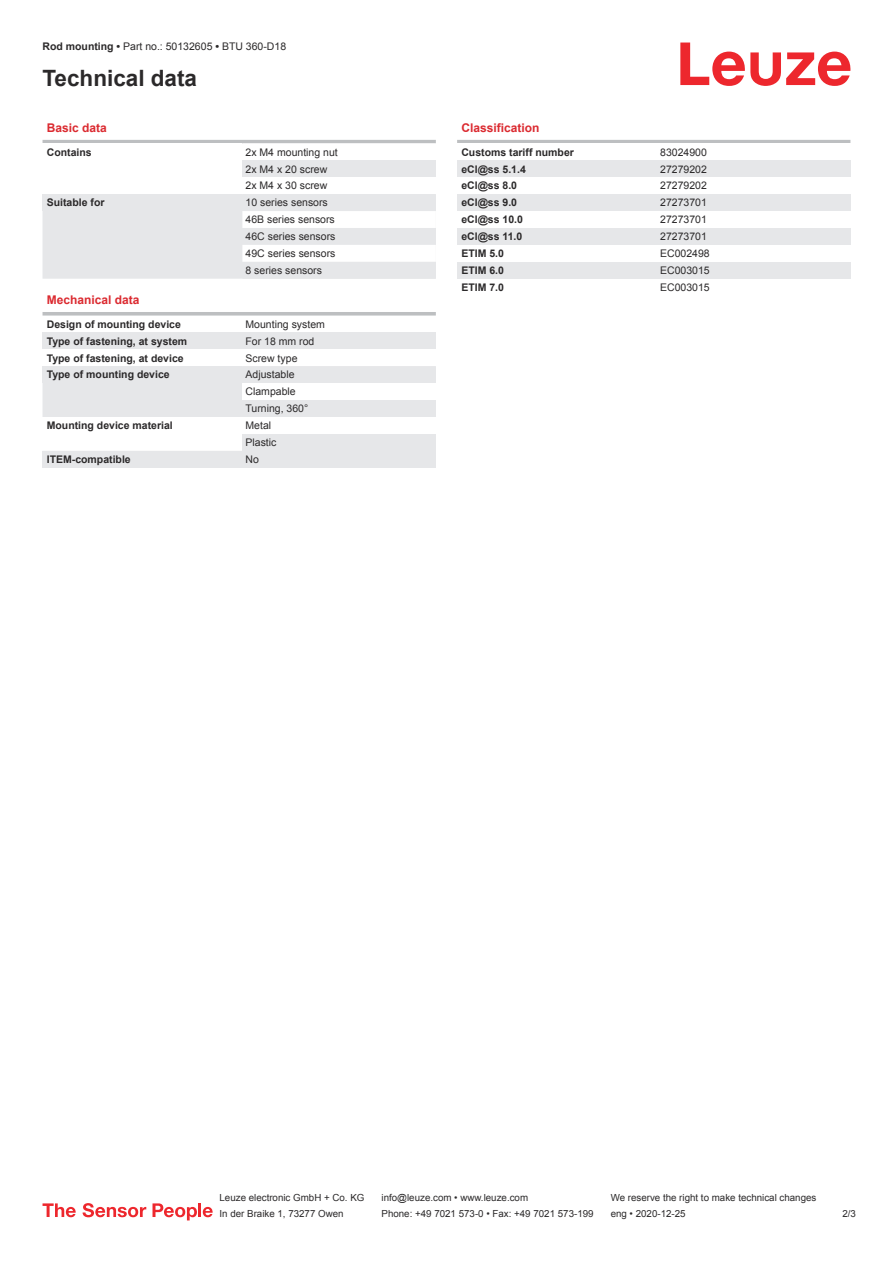
<style>
.page{position:relative;width:893px;height:1263px;background:#fff}
.page>*{position:absolute;margin:0;border:0;box-sizing:border-box;transform-origin:0 0}
.t1{font:700 22.5px "Arial";color:#2b292a}
.t2{font:700 12px "Arial";color:#db2a30}
.t3{font:10.5px/17px "Arial";color:#2b292a}
.t4{font:700 10.5px "Arial";color:#2b292a}
.t5{font:9.75px "Arial";color:#2b292a}
.s1{font-weight:700}
</style>
<div class="page">
<svg style="left:680px;top:43px;width:170px;height:43px"></svg>
<svg style="left:43px;top:211px;width:199px;height:206px;background:#e9eaec"></svg>
<hr style="left:43px;top:140px;width:393px;height:3px;background:#bdbfc1">
<div style="left:43px;top:194px;width:199px;height:17px;background:#e6e7e9"></div>
<svg style="left:242px;top:143px;width:194px;height:136px"></svg>
<div style="left:43px;top:296px;width:393px;height:18px;background:#fff"></div>
<svg style="left:43px;top:312px;width:393px;height:4px;background:#c4c6c7"></svg>
<div style="left:43px;top:316px;width:199px;height:16px;background:#fff"></div>
<div style="left:43px;top:332px;width:199px;height:17px;background:#e6e7e9"></div>
<div style="left:242px;top:332px;width:194px;height:17px;background:#e6e7e9"></div>
<div style="left:43px;top:349px;width:199px;height:17px;background:#fff"></div>
<div style="left:43px;top:366px;width:199px;height:17px;background:#e6e7e9"></div>
<div style="left:242px;top:366px;width:194px;height:51px;background:#e6e7e9"></div>
<div style="left:242px;top:383px;width:194px;height:17px;background:#fff"></div>
<div style="left:242px;top:434px;width:194px;height:17px;background:#e6e7e9"></div>
<div style="left:43px;top:451px;width:199px;height:17px;background:#e6e7e9"></div>
<div style="left:242px;top:451px;width:194px;height:17px;background:#e6e7e9"></div>
<hr style="left:457px;top:140px;width:393px;height:3px;background:#bdbfc1">
<div style="left:457px;top:160px;width:200px;height:17px;background:#e6e7e9"></div>
<div style="left:657px;top:160px;width:193px;height:17px;background:#e6e7e9"></div>
<div style="left:457px;top:194px;width:200px;height:17px;background:#e6e7e9"></div>
<div style="left:657px;top:194px;width:193px;height:17px;background:#e6e7e9"></div>
<div style="left:457px;top:228px;width:200px;height:17px;background:#e6e7e9"></div>
<div style="left:657px;top:228px;width:193px;height:17px;background:#e6e7e9"></div>
<div style="left:457px;top:262px;width:200px;height:17px;background:#e6e7e9"></div>
<div style="left:657px;top:262px;width:193px;height:17px;background:#e6e7e9"></div>
<svg style="left:43px;top:1203px;width:33px;height:14px"></svg>
<svg style="left:83px;top:1203px;width:63px;height:14px"></svg>
<svg style="left:153px;top:1203px;width:44px;height:17px"></svg>
<hr style="left:198px;top:1203px;width:3px;height:14px;background:#ed272d">
<svg style="left:203px;top:1207px;width:10px;height:10px"></svg>
<p class="t3" style="left:43px;top:39px;width:245px"><span class="s1">Rod mounting •</span> Part no.: 50132605 <span class="s1">•</span> BTU 360-D18</p>
<h1 class="t1" style="left:43px;top:70px;width:156px">Technical data</h1>
<p class="t2" style="left:47px;top:123px;width:62px">Basic data</p>
<p class="t4" style="left:47px;top:148px;width:46px">Contains</p>
<p class="t3" style="left:246px;top:144px;width:94px">2x M4 mounting nut<br>2x M4 x 20 screw<br>2x M4 x 30 screw</p>
<p class="t4" style="left:47px;top:199px;width:59px">Suitable for</p>
<p class="t3" style="left:246px;top:195px;width:91px">10 series sensors<br>46B series sensors<br>46C series sensors<br>49C series sensors<br>8 series sensors</p>
<p class="t2" style="left:47px;top:296px;width:94px">Mechanical data</p>
<p class="t4" style="left:47px;top:320px;width:136px">Design of mounting device</p>
<p class="t3" style="left:246px;top:317px;width:81px">Mounting system</p>
<p class="t4" style="left:47px;top:337px;width:142px">Type of fastening, at system</p>
<p class="t3" style="left:246px;top:333px;width:70px">For 18 mm rod</p>
<p class="t4" style="left:47px;top:354px;width:138px">Type of fastening, at device</p>
<p class="t3" style="left:246px;top:350px;width:53px">Screw type</p>
<p class="t4" style="left:47px;top:371px;width:124px">Type of mounting device</p>
<p class="t3" style="left:246px;top:367px;width:64px">Adjustable<br>Clampable<br>Turning, 360°</p>
<p class="t4" style="left:47px;top:422px;width:128px">Mounting device material</p>
<p class="t3" style="left:246px;top:418px;width:32px">Metal<br>Plastic</p>
<p class="t4" style="left:47px;top:455px;width:86px">ITEM-compatible</p>
<p class="t3" style="left:246px;top:452px;width:15px">No</p>
<p class="t2" style="left:461px;top:123px;width:80px">Classification</p>
<p class="t4" style="left:461px;top:148px;width:114px">Customs tariff number</p>
<p class="t3" style="left:660px;top:144px;width:48px">83024900</p>
<p class="t4" style="left:461px;top:165px;width:66px">eCl@ss 5.1.4</p>
<p class="t3" style="left:660px;top:161px;width:48px">27279202</p>
<p class="t4" style="left:461px;top:182px;width:57px">eCl@ss 8.0</p>
<p class="t3" style="left:660px;top:178px;width:48px">27279202</p>
<p class="t4" style="left:461px;top:199px;width:57px">eCl@ss 9.0</p>
<p class="t3" style="left:660px;top:195px;width:48px">27273701</p>
<p class="t4" style="left:461px;top:216px;width:63px">eCl@ss 10.0</p>
<p class="t3" style="left:660px;top:212px;width:48px">27273701</p>
<p class="t4" style="left:461px;top:233px;width:63px">eCl@ss 11.0</p>
<p class="t3" style="left:660px;top:229px;width:48px">27273701</p>
<p class="t4" style="left:461px;top:249px;width:44px">ETIM 5.0</p>
<p class="t3" style="left:660px;top:246px;width:51px">EC002498</p>
<p class="t4" style="left:461px;top:266px;width:44px">ETIM 6.0</p>
<p class="t3" style="left:660px;top:263px;width:51px">EC003015</p>
<p class="t4" style="left:461px;top:283px;width:44px">ETIM 7.0</p>
<p class="t3" style="left:660px;top:280px;width:51px">EC003015</p>
<p class="t5" style="left:220px;top:1194px;width:146px">Leuze electronic GmbH + Co. KG</p>
<p class="t5" style="left:381px;top:1194px;width:148px">info@leuze.com • www.leuze.com</p>
<p class="t5" style="left:611px;top:1194px;width:207px">We reserve the right to make technical changes</p>
<p class="t5" style="left:220px;top:1210px;width:126px">In der Braike 1, 73277 Owen</p>
<p class="t5" style="left:381px;top:1210px;width:214px">Phone: +49 7021 573-0 • Fax: +49 7021 573-199</p>
<p class="t5" style="left:611px;top:1210px;width:76px">eng • 2020-12-25</p>
<p class="t5" style="left:842px;top:1210px;width:15px">2 /3</p>
</div>
